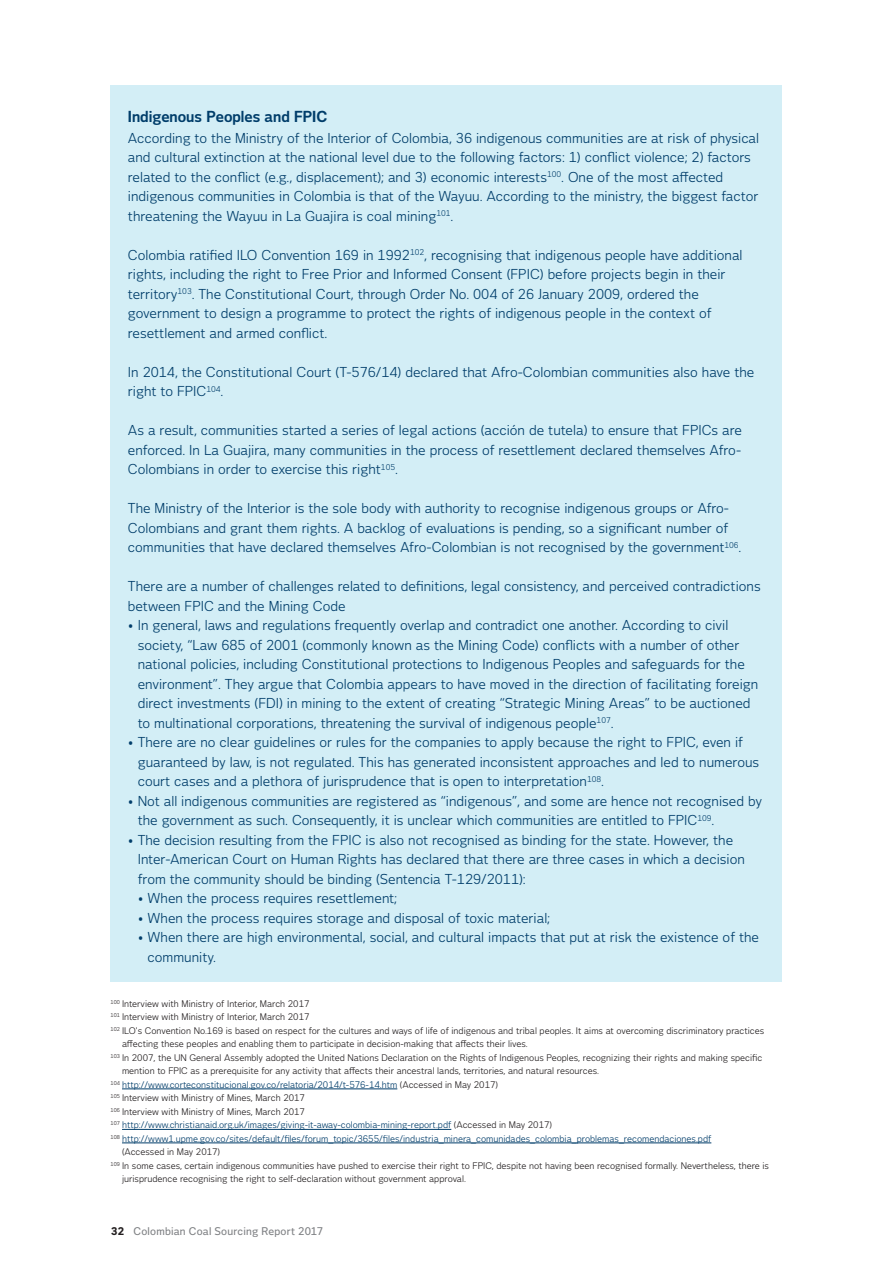
<style>
.page{position:relative;width:893px;height:1263px;background:#fff}
.page>*{position:absolute;margin:0;border:0;box-sizing:border-box;transform-origin:0 0}
.bröd{font:700 15px "Vattenfall Voice";color:#003d6a}
.bröd-2{font:13.5px/19.5px "Vattenfall Voice";color:#003d6a}
.t1{font:500 10.5px "Vattenfall Voice";letter-spacing:.02em;color:#808285}
._01_copy_-Vit{font:9px/13.5px "Vattenfall Voice";color:#231f20}
._01_copy_-Vit-2{font:9px/13.5px "Vattenfall Voice";color:#003d6a}
.s1{color:#231f20}
.s2{font-weight:800;color:#231f20}
</style>
<div class="page">
<div style="left:111px;top:85px;width:671px;height:896px;background:#d3eef6"></div>
<hr style="left:122px;top:1088px;width:275px;height:1px;background:#003d6a">
<hr style="left:122px;top:1129px;width:329px;height:1px;background:#003d6a">
<hr style="left:122px;top:1142px;width:589px;height:1px;background:#003d6a">
<p class="bröd" style="left:128px;top:107px;width:201px">Indigenous Peoples and FPIC</p>
<p class="bröd-2" style="left:128px;top:128px;width:633px">According to the Ministry of the Interior of Colombia, 36 indigenous communities are at risk of physical and cultural extinction at the national level due to the following factors: 1) conflict violence; 2) factors related to the conflict (e.g., displacement); and 3) economic interests<sup>100</sup>. One of the most affected indigenous communities in Colombia is that of the Wayuu. According to the ministry, the biggest factor threatening the Wayuu in La Guajira is coal mining<sup>101</sup>.</p>
<p class="bröd-2" style="left:128px;top:245px;width:616px">Colombia ratified ILO Convention 169 in 1992<sup>102</sup>, recognising that indigenous people have additional rights, including the right to Free Prior and Informed Consent (FPIC) before projects begin in their territory<sup>103</sup>. The Constitutional Court, through Order No. 004 of 26 January 2009, ordered the government to design a programme to protect the rights of indigenous people in the context of resettlement and armed conflict.</p>
<p class="bröd-2" style="left:128px;top:362px;width:628px">In 2014, the Constitutional Court (T-576/14) declared that Afro-Colombian communities also have the right to FPIC<sup>104</sup>.</p>
<p class="bröd-2" style="left:128px;top:421px;width:616px;text-align:justify">As a result, communities started a series of legal actions (acción de tutela) to ensure that FPICs are enforced. In La Guajira, many communities in the process of resettlement declared themselves Afro-Colombians in order to exercise this right<sup>105</sup>.</p>
<p class="bröd-2" style="left:128px;top:499px;width:615px">The Ministry of the Interior is the sole body with authority to recognise indigenous groups or Afro-<br>Colombians and grant them rights. A backlog of evaluations is pending, so a significant number of communities that have declared themselves Afro-Colombian is not recognised by the government<sup>106</sup>.</p>
<p class="bröd-2" style="left:128px;top:577px;width:634px">There are a number of challenges related to definitions, legal consistency, and perceived contradictions between FPIC and the Mining Code</p>
<p class="bröd-2" style="left:138px;top:616px;width:622px;text-indent:-10px">• In general, laws and regulations frequently overlap and contradict one another. According to civil society, “Law 685 of 2001 (commonly known as the Mining Code) conflicts with a number of other national policies, including Constitutional protections to Indigenous Peoples and safeguards for the environment”. They argue that Colombia appears to have moved in the direction of facilitating foreign direct investments (FDI) in mining to the extent of creating “Strategic Mining Areas” to be auctioned to multinational corporations, threatening the survival of indigenous people<sup>107</sup>.</p>
<p class="bröd-2" style="left:138px;top:733px;width:623px;text-indent:-10px">• There are no clear guidelines or rules for the companies to apply because the right to FPIC, even if guaranteed by law, is not regulated. This has generated inconsistent approaches and led to numerous court cases and a plethora of jurisprudence that is open to interpretation<sup>108</sup>.</p>
<p class="bröd-2" style="left:138px;top:791px;width:626px;text-indent:-10px">• Not all indigenous communities are registered as “indigenous”, and some are hence not recognised by the government as such. Consequently, it is unclear which communities are entitled to FPIC<sup>109</sup>.</p>
<p class="bröd-2" style="left:138px;top:830px;width:609px;text-indent:-10px">• The decision resulting from the FPIC is also not recognised as binding for the state. However, the<br>Inter-American Court on Human Rights has declared that there are three cases in which a decision from the community should be binding (Sentencia T-129/2011):</p>
<p class="bröd-2" style="left:138px;top:889px;width:261px">• When the process requires resettlement;</p>
<p class="bröd-2" style="left:138px;top:908px;width:414px">• When the process requires storage and disposal of toxic material;</p>
<p class="bröd-2" style="left:148px;top:928px;width:613px;text-indent:-10px">• When there are high environmental, social, and cultural impacts that put at risk the existence of the community.</p>
<p class="_01_copy_-Vit" style="left:111px;top:997px;width:200px"><sup>100</sup> Interview with Ministry of Interior, March 2017</p>
<p class="_01_copy_-Vit" style="left:111px;top:1010px;width:200px"><sup>101</sup> Interview with Ministry of Interior, March 2017</p>
<p class="_01_copy_-Vit" style="left:122px;top:1024px;width:644px;text-indent:-11px"><sup>102</sup> ILO's Convention No.169 is based on respect for the cultures and ways of life of indigenous and tribal peoples. It aims at overcoming discriminatory practices affecting these peoples and enabling them to participate in decision-making that affects their lives.</p>
<p class="_01_copy_-Vit" style="left:122px;top:1051px;width:642px;text-indent:-11px"><sup>103</sup> In 2007, the UN General Assembly adopted the United Nations Declaration on the Rights of Indigenous Peoples, recognizing their rights and making specific mention to FPIC as a prerequisite for any activity that affects their ancestral lands, territories, and natural resources.</p>
<p class="_01_copy_-Vit-2" style="left:111px;top:1078px;width:389px"><sup>104</sup> http://www.corteconstitucional.gov.co/relatoria/2014/t-576-14.htm <span class="s1">(Accessed in May 2017)</span></p>
<p class="_01_copy_-Vit" style="left:111px;top:1091px;width:196px"><sup>105</sup> Interview with Ministry of Mines, March 2017</p>
<p class="_01_copy_-Vit" style="left:111px;top:1105px;width:196px"><sup>106</sup> Interview with Ministry of Mines, March 2017</p>
<p class="_01_copy_-Vit-2" style="left:111px;top:1118px;width:443px"><sup>107</sup> http://www.christianaid.org.uk/images/giving-it-away-colombia-mining-report.pdf <span class="s1">(Accessed in May 2017)</span></p>
<p class="_01_copy_-Vit-2" style="left:122px;top:1132px;width:591px;text-indent:-11px"><sup>108</sup> http://www1.upme.gov.co/sites/default/files/forum_topic/3655/files/industria_minera_comunidades_colombia_problemas_recomendaciones.pdf <span class="s1">(Accessed in May 2017)</span></p>
<p class="_01_copy_-Vit" style="left:122px;top:1159px;width:649px;text-indent:-11px"><sup>109</sup> In some cases, certain indigenous communities have pushed to exercise their right to FPIC, despite not having been recognised formally. Nevertheless, there is jurisprudence recognising the right to self-declaration without government approval.</p>
<p class="t1" style="left:111px;top:1225px;width:213px"><span class="s2">32</span> Colombian Coal Sourcing Report 2017</p>
</div>
